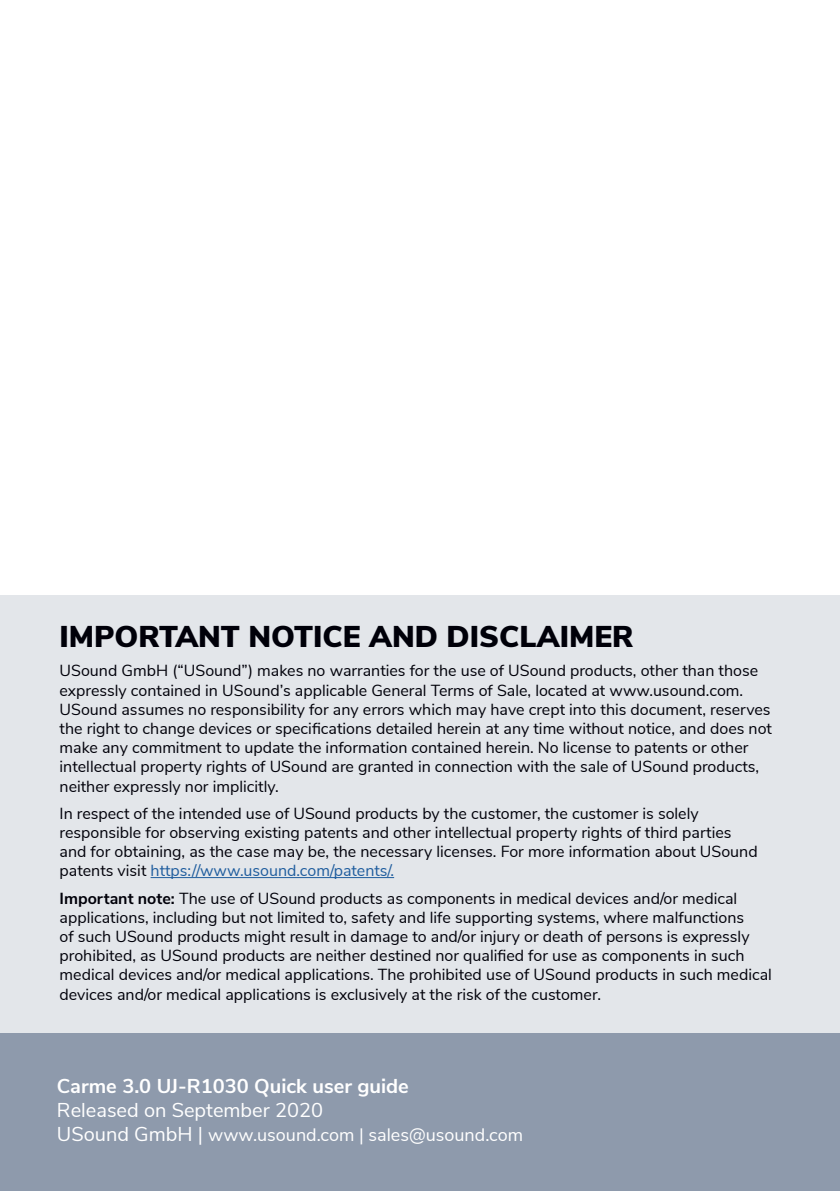
<style>
.page{position:relative;width:840px;height:1191px;background:#fff}
.page>*{position:absolute;margin:0;border:0;box-sizing:border-box;transform-origin:0 0}
.t1{font:900 30px "Nunito Sans";color:#000009}
.t2{font:700 20px "Nunito Sans";color:#fff}
.t3{font:20px "Nunito Sans";color:#fff}
.t4{font:18px "Nunito Sans";color:#fff}
.t5{font:16px/19.2px "Nunito Sans";color:#000009}
.s1{color:#1f5d9e}
.s2{font-weight:700}
.s3{font-size:20px}
</style>
<div class="page">
<div style="left:0;top:595px;width:839px;height:437px;background:#e3e6ea"></div>
<div style="left:0;top:1032px;width:839px;height:159px;background:#8e9aac"></div>
<hr style="left:150px;top:877px;width:244px;height:1px;background:#1f5d9e">
<h1 class="t1" style="left:60px;top:625px;width:575px">IMPORTANT NOTICE AND DISCLAIMER</h1>
<p class="t5" style="left:60px;top:662px;width:713px">USound GmbH (“USound”) makes no warranties for the use of USound products, other than those expressly contained in USound’s applicable General Terms of Sale, located at www.usound.com.<br>USound assumes no responsibility for any errors which may have crept into this document, reserves the right to change devices or speci昀椀cations detailed herein at any time without notice, and does not make any commitment to update the information contained herein. No license to patents or other intellectual property rights of USound are granted in connection with the sale of USound products, neither expressly nor implicitly.</p>
<p class="t5" style="left:60px;top:804px;width:699px">In respect of the intended use of USound products by the customer, the customer is solely responsible for observing existing patents and other intellectual property rights of third parties and for obtaining, as the case may be, the necessary licenses. For more information about USound patents visit <span class="s1">https://www.usound.com/patents/.</span></p>
<p class="t5" style="left:60px;top:889px;width:713px"><span class="s2">Important note:</span> The use of USound products as components in medical devices and/or medical applications, including but not limited to, safety and life supporting systems, where malfunctions<br>of such USound products might result in damage to and/or injury or death of persons is expressly prohibited, as USound products are neither destined nor quali昀椀ed for use as components in such medical devices and/or medical applications. The prohibited use of USound products in such medical devices and/or medical applications is exclusively at the risk of the customer.</p>
<p class="t2" style="left:57px;top:1078px;width:353px">Carme 3.0 UJ-R1030 Quick user guide</p>
<p class="t3" style="left:57px;top:1101px;width:267px">Released on September 2020</p>
<p class="t4" style="left:57px;top:1127px;width:467px"><span class="s3">USound GmbH |</span> www.usound.com | sales@usound.com</p>
</div>
